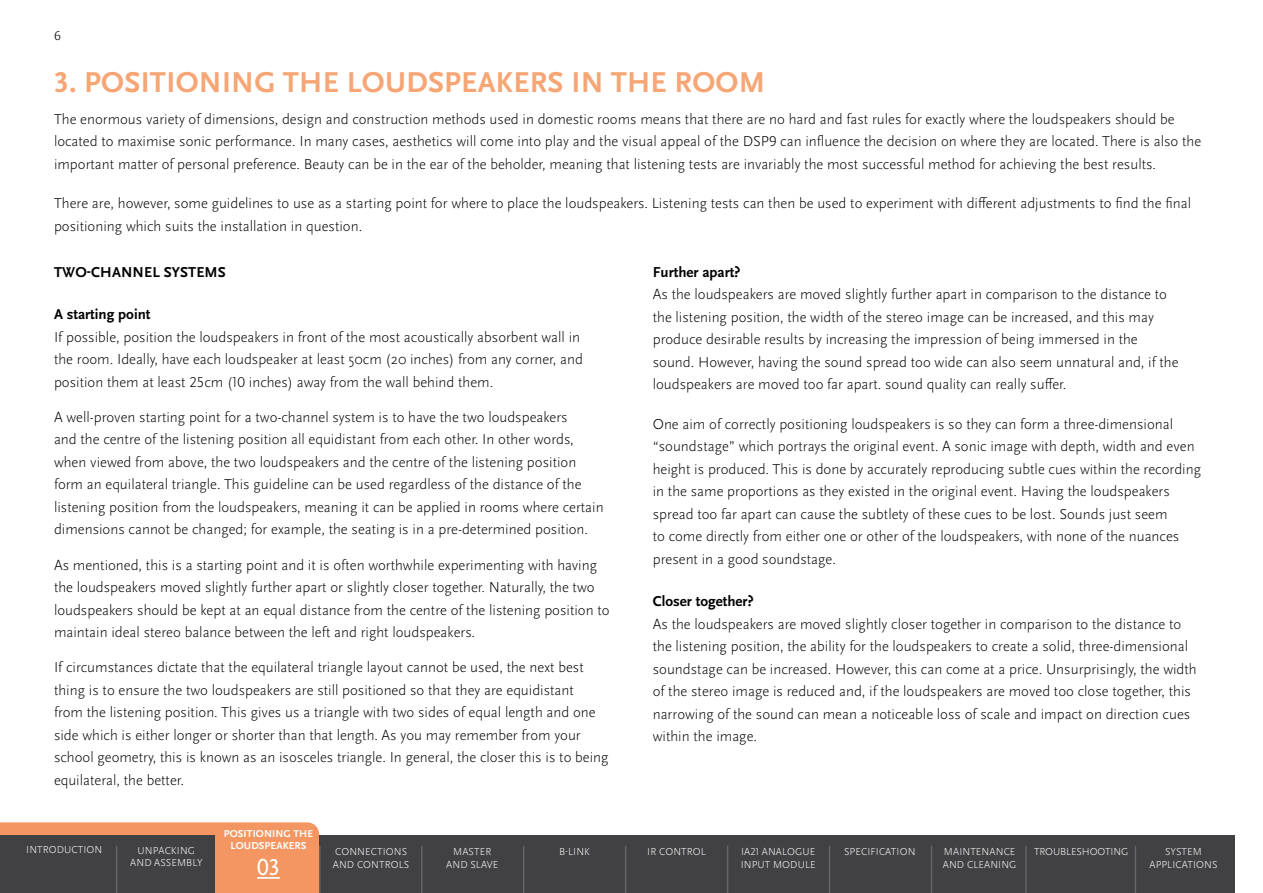
<style>
.page{position:relative;width:1263px;height:893px;background:#fff}
.page>*{position:absolute;margin:0;border:0;box-sizing:border-box;transform-origin:0 0}
.t1{font:700 30px "Scala Sans Pro";letter-spacing:.01em;color:#f6a574}
.t2{font:24px "Scala Sans Pro";color:#fff}
.t3{font:300 15px/22.5px "Scala Sans Pro";color:#000}
.t4{font:700 15px "Scala Sans Pro";color:#000}
.t5{font:300 13.5px "Scala Sans Pro";color:#000}
.t6{font:300 10.5px/12.6px "Scala Sans Pro";letter-spacing:.01em;color:#fff;text-align:center}
.t7{font:700 10.5px/12.6px "Scala Sans Pro";letter-spacing:.01em;color:#fff;text-align:center}
.t8{font:300 10.5px "Scala Sans Pro";letter-spacing:-.01em;color:#fff}
</style>
<div class="page">
<svg style="left:0;top:822px;width:319px;height:13px;background:#f49967"></svg>
<div style="left:0;top:835px;width:1234px;height:58px;background:#414042"></div>
<div style="left:215px;top:835px;width:104px;height:58px;background:#f49661"></div>
<hr style="left:116px;top:846px;width:1px;height:47px;background:#636466">
<hr style="left:319px;top:846px;width:1px;height:47px;background:#636466">
<hr style="left:421px;top:846px;width:1px;height:47px;background:#636466">
<hr style="left:523px;top:846px;width:1px;height:47px;background:#636466">
<hr style="left:625px;top:846px;width:1px;height:47px;background:#636466">
<hr style="left:727px;top:846px;width:1px;height:47px;background:#636466">
<hr style="left:829px;top:846px;width:1px;height:47px;background:#636466">
<hr style="left:931px;top:846px;width:1px;height:47px;background:#636466">
<hr style="left:1025px;top:846px;width:2px;height:47px;background:#636466">
<hr style="left:1135px;top:846px;width:1px;height:47px;background:#636466">
<hr style="left:257px;top:877px;width:23px;height:2px;background:#fff">
<p class="t5" style="left:54px;top:28px;width:8px">6</p>
<h1 class="t1" style="left:54px;top:65px;width:713px">3. POSITIONING THE LOUDSPEAKERS IN THE ROOM</h1>
<p class="t3" style="left:54px;top:108px;width:1149px">The enormous variety of dimensions, design and construction methods used in domestic rooms means that there are no hard and fast rules for exactly where the loudspeakers should be located to maximise sonic performance. In many cases, aesthetics will come into play and the visual appeal of the DSP9 can influence the decision on where they are located. There is also the important matter of personal preference. Beauty can be in the ear of the beholder, meaning that listening tests are invariably the most successful method for achieving the best results.</p>
<p class="t3" style="left:54px;top:192px;width:1138px">There are, however, some guidelines to use as a starting point for where to place the loudspeakers. Listening tests can then be used to experiment with different adjustments to find the final positioning which suits the installation in question.</p>
<p class="t4" style="left:54px;top:263px;width:173px">TWO-CHANNEL SYSTEMS</p>
<p class="t4" style="left:54px;top:306px;width:98px">A starting point</p>
<p class="t3" style="left:54px;top:325px;width:530px">If possible, position the loudspeakers in front of the most acoustically absorbent wall in the room. Ideally, have each loudspeaker at least 50cm (20 inches) from any corner, and position them at least 25cm (10 inches) away from the wall behind them.</p>
<p class="t3" style="left:54px;top:406px;width:551px">A well-proven starting point for a two-channel system is to have the two loudspeakers<br>and the centre of the listening position all equidistant from each other. In other words, when viewed from above, the two loudspeakers and the centre of the listening position form an equilateral triangle. This guideline can be used regardless of the distance of the listening position from the loudspeakers, meaning it can be applied in rooms where certain dimensions cannot be changed; for example, the seating is in a pre-determined position.</p>
<p class="t3" style="left:54px;top:553px;width:557px">As mentioned, this is a starting point and it is often worthwhile experimenting with having the loudspeakers moved slightly further apart or slightly closer together. Naturally, the two loudspeakers should be kept at an equal distance from the centre of the listening position to maintain ideal stereo balance between the left and right loudspeakers.</p>
<p class="t3" style="left:54px;top:656px;width:556px">If circumstances dictate that the equilateral triangle layout cannot be used, the next best thing is to ensure the two loudspeakers are still positioned so that they are equidistant<br>from the listening position. This gives us a triangle with two sides of equal length and one side which is either longer or shorter than that length. As you may remember from your school geometry, this is known as an isosceles triangle. In general, the closer this is to being equilateral, the better.</p>
<p class="t4" style="left:653px;top:263px;width:89px">Further apart?</p>
<p class="t3" style="left:653px;top:283px;width:527px">As the loudspeakers are moved slightly further apart in comparison to the distance to the listening position, the width of the stereo image can be increased, and this may produce desirable results by increasing the impression of being immersed in the sound. However, having the sound spread too wide can also seem unnatural and, if the loudspeakers are moved too far apart. sound quality can really suffer.</p>
<p class="t3" style="left:653px;top:412px;width:550px">One aim of correctly positioning loudspeakers is so they can form a three-dimensional “soundstage” which portrays the original event. A sonic image with depth, width and even height is produced. This is done by accurately reproducing subtle cues within the recording in the same proportions as they existed in the original event. Having the loudspeakers spread too far apart can cause the subtlety of these cues to be lost. Sounds just seem<br>to come directly from either one or other of the loudspeakers, with none of the nuances present in a good soundstage.</p>
<p class="t4" style="left:653px;top:593px;width:103px">Closer together?</p>
<p class="t3" style="left:653px;top:612px;width:545px">As the loudspeakers are moved slightly closer together in comparison to the distance to the listening position, the ability for the loudspeakers to create a solid, three-dimensional soundstage can be increased. However, this can come at a price. Unsurprisingly, the width of the stereo image is reduced and, if the loudspeakers are moved too close together, this narrowing of the sound can mean a noticeable loss of scale and impact on direction cues within the image.</p>
<p class="t6" style="left:26px;top:843px;width:78px">INTRODUCTION</p>
<p class="t6" style="left:130px;top:844px;width:74px">UNPACKING<br>AND ASSEMBLY</p>
<p class="t7" style="left:224px;top:827px;width:91px">POSITIONING THE<br>LOUDSPEAKERS</p>
<h2 class="t2" style="left:257px;top:854px;width:24px">03</h2>
<p class="t6" style="left:333px;top:845px;width:78px;text-align:left">CONNECTIONS<br>AND CONTROLS</p>
<p class="t6" style="left:446px;top:845px;width:54px">MASTER<br>AND SLAVE</p>
<p class="t6" style="left:559px;top:845px;width:32px">B-LINK</p>
<p class="t6" style="left:741px;top:845px;width:76px;text-align:left">IA21 ANALOGUE<br>INPUT MODULE</p>
<p class="t6" style="left:647px;top:845px;width:60px">IR CONTROL</p>
<p class="t6" style="left:844px;top:845px;width:73px">SPECIFICATION</p>
<p class="t6" style="left:943px;top:845px;width:75px;text-align:left">MAINTENANCE<br>AND CLEANING</p>
<p class="t8" style="left:1034px;top:846px;width:96px">TROUBLESHOOTING</p>
<p class="t6" style="left:1149px;top:845px;width:70px">SYSTEM<br>APPLICATIONS</p>
</div>
